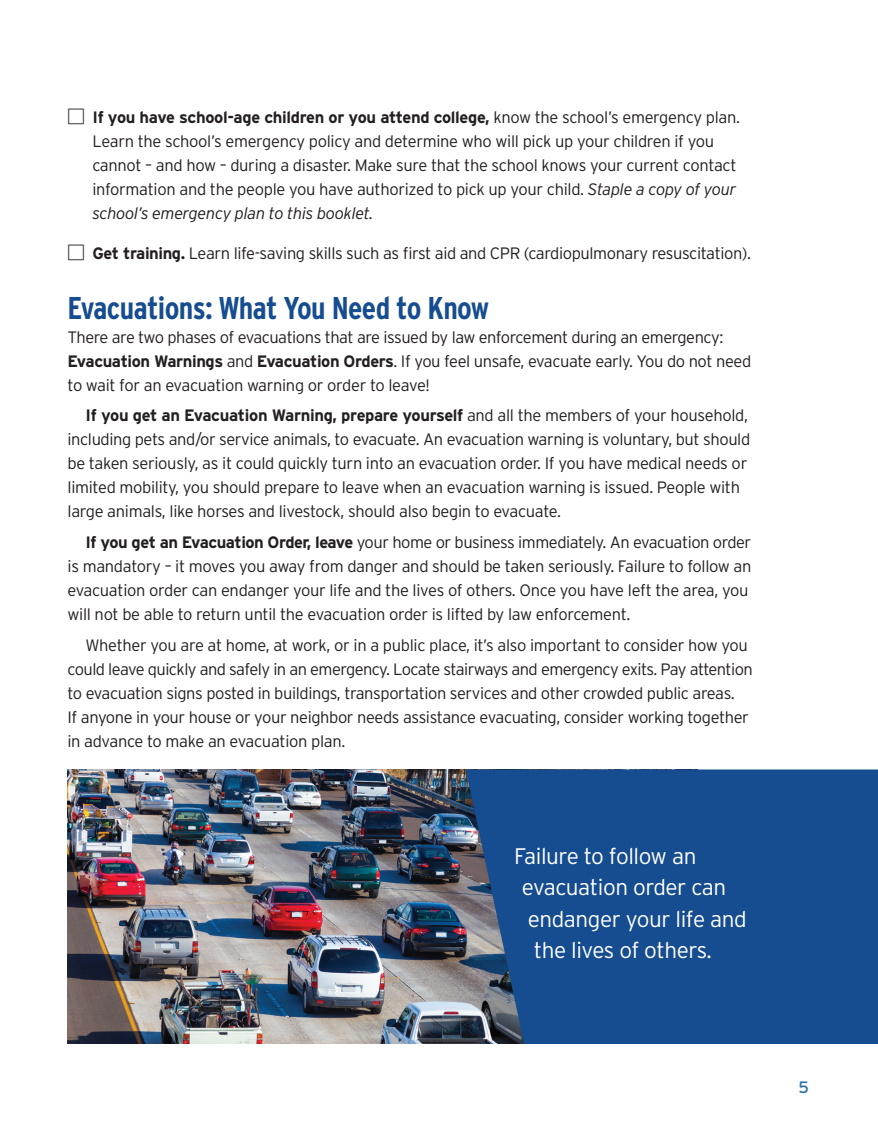
<style>
.page{position:relative;width:878px;height:1134px;background:#fff}
.page>*{position:absolute;margin:0;border:0;box-sizing:border-box;transform-origin:0 0}
.Head{font:700 condensed 31.5px "Interstate";letter-spacing:-.02em;color:#164c90}
.Sidebar_text{font:300 22.5px "Interstate";letter-spacing:-.02em;color:#fff}
.text{font:300 16.5px/24px "Interstate";letter-spacing:-.025em;color:#231f20}
.text_1st_para__no_in{font:300 16.5px/24px "Interstate";letter-spacing:-.025em;color:#231f20}
.t1{font:16.5px "Interstate";color:#2d72a3}
.s1{font-family:"Universal Std Newswith Comm Pi";font-weight:400;font-size:19.5px}
.s2{font-weight:700}
.s3{font-style:italic}
</style>
<div class="page">
<img style="left:68px;top:770px;width:397px;height:274px">
<svg style="left:465px;top:769px;width:413px;height:275px;background:#1c4e8e"></svg>
<p class="text_1st_para__no_in" style="left:92px;top:105px;width:649px;text-indent:-25px"><span class="s1">□</span> <span class="s2">If you have school-age children or you attend college,</span> know the school’s emergency plan.<br>Learn the school’s emergency policy and determine who will pick up your children if you cannot – and how – during a disaster. Make sure that the school knows your current contact information and the people you have authorized to pick up your child. <span class="s3">Staple a copy of your school’s emergency plan to this booklet.</span></p>
<p class="text" style="left:68px;top:241px;width:685px"><span class="s1">□</span> <span class="s2">Get training.</span> Learn life-saving skills such as first aid and CPR (cardiopulmonary resuscitation).</p>
<p class="Head" style="left:68px;top:290px;width:423px">Evacuations: What You Need to Know</p>
<p class="text_1st_para__no_in" style="left:68px;top:325px;width:685px">There are two phases of evacuations that are issued by law enforcement during an emergency:<br><span class="s2">Evacuation Warnings</span> and <span class="s2">Evacuation Orders</span>. If you feel unsafe, evacuate early. You do not need to wait for an evacuation warning or order to leave!</p>
<p class="text" style="left:68px;top:403px;width:684px;text-indent:18px"><span class="s2">If you get an Evacuation Warning, prepare yourself</span> and all the members of your household, including pets and/or service animals, to evacuate. An evacuation warning is voluntary, but should be taken seriously, as it could quickly turn into an evacuation order. If you have medical needs or limited mobility, you should prepare to leave when an evacuation warning is issued. People with large animals, like horses and livestock, should also begin to evacuate.</p>
<p class="text" style="left:68px;top:530px;width:685px;text-indent:18px"><span class="s2">If you get an Evacuation Order, leave</span> your home or business immediately. An evacuation order is mandatory – it moves you away from danger and should be taken seriously. Failure to follow an evacuation order can endanger your life and the lives of others. Once you have left the area, you will not be able to return until the evacuation order is lifted by law enforcement.</p>
<p class="text" style="left:68px;top:633px;width:686px;text-indent:18px">Whether you are at home, at work, or in a public place, it’s also important to consider how you could leave quickly and safely in an emergency. Locate stairways and emergency exits. Pay attention to evacuation signs posted in buildings, transportation services and other crowded public areas.<br>If anyone in your house or your neighbor needs assistance evacuating, consider working together in advance to make an evacuation plan.</p>
<p class="Sidebar_text" style="left:514px;top:843px;width:184px">Failure to follow an</p>
<p class="Sidebar_text" style="left:521px;top:875px;width:206px">evacuation order can</p>
<p class="Sidebar_text" style="left:527px;top:906px;width:220px">endanger your life and</p>
<p class="Sidebar_text" style="left:533px;top:938px;width:179px">the lives of others.</p>
<p class="t1" style="left:798px;top:1078px;width:12px">5</p>
</div>
